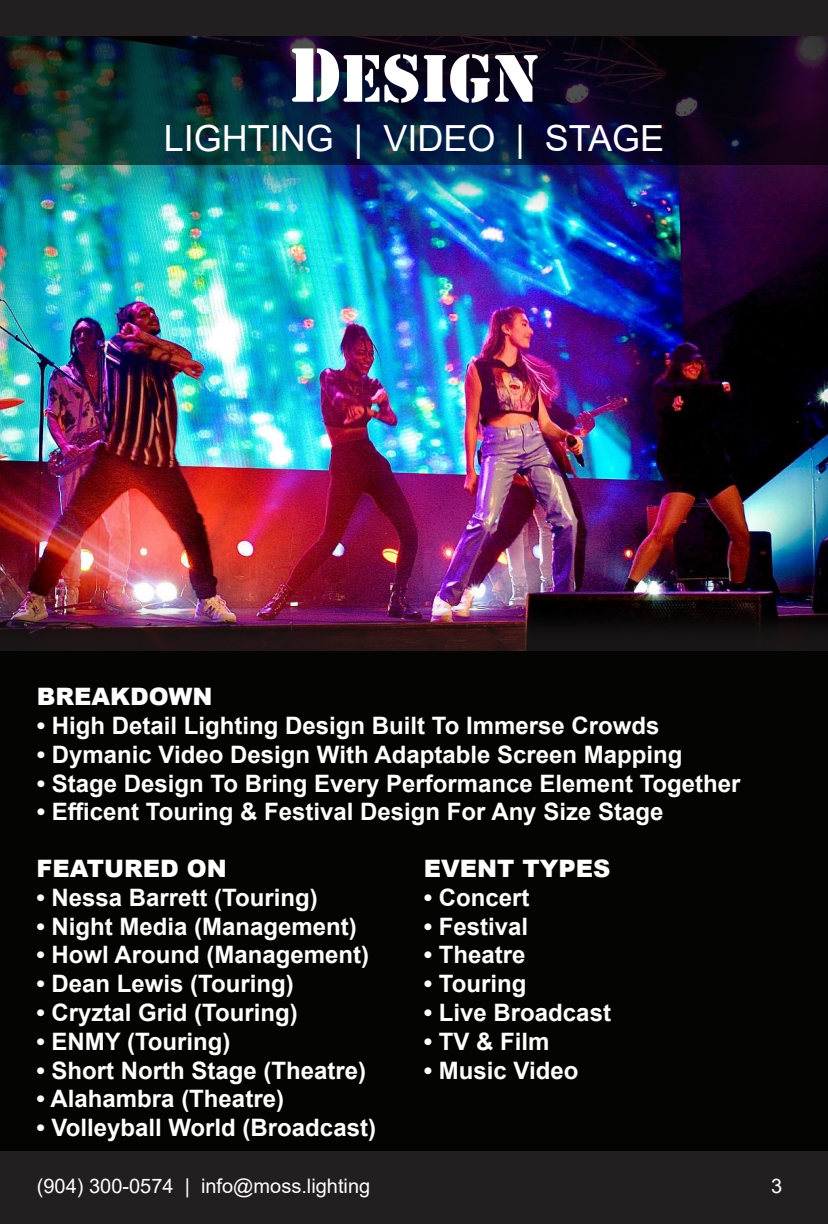
<style>
.page{position:relative;width:828px;height:1224px;background:#231f20}
.page>*{position:absolute;margin:0;border:0;box-sizing:border-box;transform-origin:0 0}
.t1{font:70px "Stencil";color:#fff}
.t2{font:36px "Arial";color:#fff}
.t3{font:700 24px "Arial";color:#fff}
.t4{font:900 24px "Arial";color:#fff}
.t5{font:20px "Arial";color:#fff}
.s1{font-size:80px}
</style>
<div class="page">
<img style="left:0;top:224px;width:828px;height:381px">
<div style="left:0;top:605px;width:828px;height:540px;background:#231f20;opacity:.7"></div>
<div style="left:0;top:652px;width:828px;height:499px;background:#040503"></div>
<div style="left:0;top:13px;width:828px;height:211px;background:#231f20;opacity:.6"></div>
<svg style="left:0;top:36px;width:828px;height:129px;background:#0c1728"></svg>
<p class="t1" style="left:289px;top:38px;width:252px"><span class="s1">D</span>ESIGN</p>
<p class="t2" style="left:164px;top:114px;width:502px">LIGHTING | VIDEO | STAGE</p>
<p class="t4" style="left:37px;top:679px;width:177px">BREAKDOWN</p>
<p class="t3" style="left:37px;top:709px;width:624px">• High Detail Lighting Design Built To Immerse Crowds</p>
<p class="t3" style="left:37px;top:737px;width:647px">• Dymanic Video Design With Adaptable Screen Mapping</p>
<p class="t3" style="left:37px;top:766px;width:705px">• Stage Design To Bring Every Performance Element Together</p>
<p class="t3" style="left:37px;top:795px;width:628px">• Efficent Touring &amp; Festival Design For Any Size Stage</p>
<p class="t4" style="left:424px;top:851px;width:188px">EVENT TYPES</p>
<p class="t3" style="left:424px;top:881px;width:107px">• Concert</p>
<p class="t3" style="left:424px;top:909px;width:106px">• Festival</p>
<p class="t3" style="left:424px;top:938px;width:103px">• Theatre</p>
<p class="t3" style="left:424px;top:967px;width:104px">• Touring</p>
<p class="t3" style="left:424px;top:996px;width:189px">• Live Broadcast</p>
<p class="t3" style="left:424px;top:1025px;width:127px">• TV &amp; Film</p>
<p class="t3" style="left:424px;top:1053px;width:156px">• Music Video</p>
<p class="t4" style="left:36px;top:851px;width:192px">FEATURED ON</p>
<p class="t3" style="left:36px;top:881px;width:283px">• Nessa Barrett (Touring)</p>
<p class="t3" style="left:36px;top:909px;width:322px">• Night Media (Management)</p>
<p class="t3" style="left:36px;top:938px;width:334px">• Howl Around (Management)</p>
<p class="t3" style="left:36px;top:967px;width:259px">• Dean Lewis (Touring)</p>
<p class="t3" style="left:36px;top:996px;width:263px">• Cryztal Grid (Touring)</p>
<p class="t3" style="left:36px;top:1025px;width:196px">• ENMY (Touring)</p>
<p class="t3" style="left:36px;top:1053px;width:331px">• Short North Stage (Theatre)</p>
<p class="t3" style="left:36px;top:1082px;width:249px">• Alahambra (Theatre)</p>
<p class="t3" style="left:36px;top:1111px;width:341px">• Volleyball World (Broadcast)</p>
<p class="t5" style="left:37px;top:1172px;width:335px">(904) 300-0574 | info@moss.lighting</p>
<p class="t5" style="left:771px;top:1172px;width:13px">3</p>
</div>
